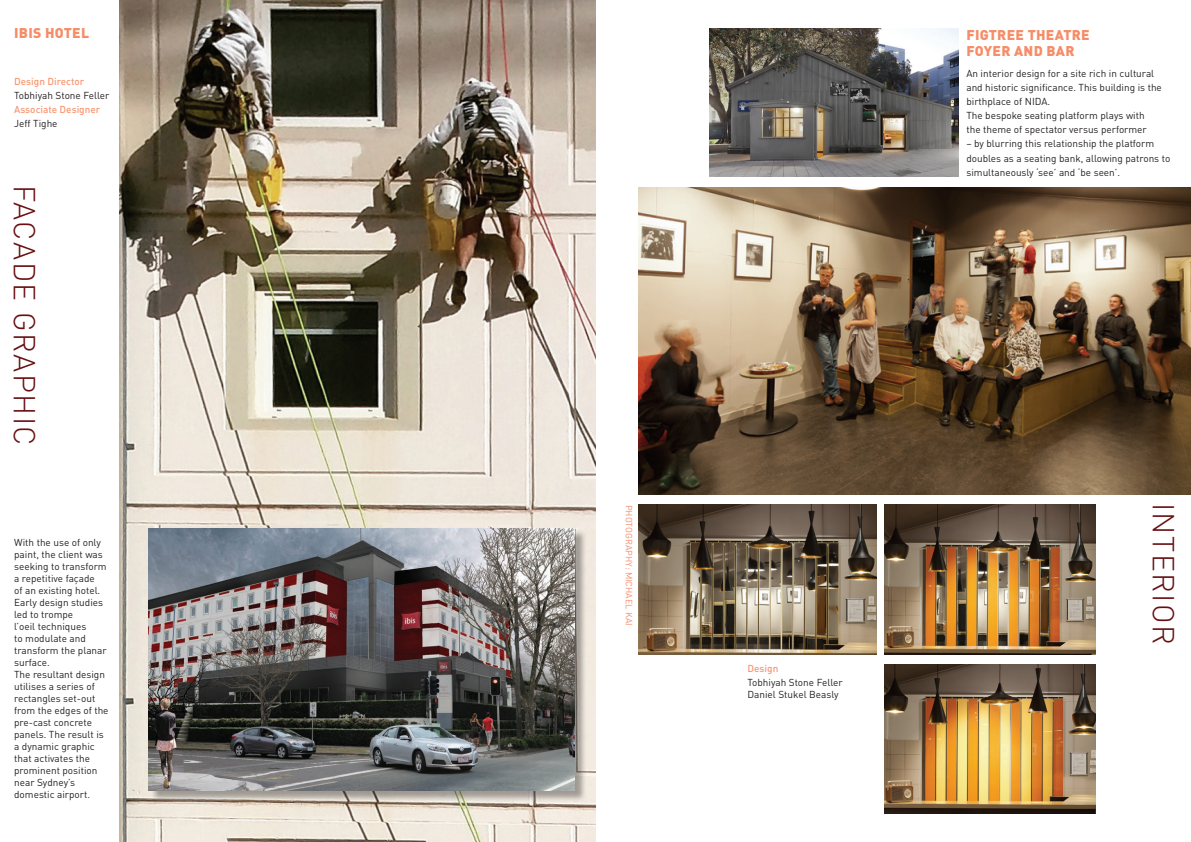
<style>
.page{position:relative;width:1191px;height:842px;background:#fff}
.page>*{position:absolute;margin:0;border:0;box-sizing:border-box;transform-origin:0 0}
.t1{font:300 30px "FFDIN";letter-spacing:.05em;color:#670f11}
.t2{font:900 14px/16px "FFDIN";letter-spacing:.02em;color:#f68d68}
.t3{font:10px/12px "FFDIN";color:#231f20}
.t4{font:500 10px "FFDIN";color:#f69874}
.t5{font:9px "FFDIN";color:#f68d68}
</style>
<div class="page">
<img style="left:119px;top:0;width:477px;height:842px">
<div style="left:150px;top:529px;width:437px;height:274px;background:#231f20;opacity:.4"></div>
<img style="left:149px;top:528px;width:425px;height:262px">
<img style="left:638px;top:187px;width:553px;height:308px">
<img style="left:884px;top:664px;width:211px;height:150px">
<img style="left:884px;top:505px;width:211px;height:150px">
<img style="left:638px;top:505px;width:238px;height:150px">
<img style="left:709px;top:28px;width:249px;height:149px">
<h2 class="t2" style="left:14px;top:24px;width:76px">IBIS HOTEL</h2>
<h2 class="t2" style="left:966px;top:26px;width:125px">FIGTREE THEATRE<br>FOYER</h2>
<h2 class="t2" style="left:1014px;top:42px;width:59px">AND BAR</h2>
<p class="t4" style="left:14px;top:75px;width:71px">Design Director</p>
<p class="t3" style="left:14px;top:89px;width:97px">Tobhiyah Stone Feller</p>
<p class="t4" style="left:14px;top:103px;width:88px">Associate Designer</p>
<p class="t3" style="left:14px;top:117px;width:45px">Jeff Tighe</p>
<h1 class="t1" style="left:43px;top:185px;width:257px;rotate:90deg">facad e graphic</h1>
<p class="t3" style="left:14px;top:536px;width:96px">With the use of only paint, the client was seeking to transform a repetitive façade<br>of an existing hotel.<br>Early design studies led to trompe<br>l’oeil techniques<br>to modulate and transform the planar surface.<br>The resultant design utilises a series of rectangles set-out from the edges of the pre-cast concrete panels. The result is a dynamic graphic that activates the prominent position near Sydney’s domestic airport.</p>
<p class="t3" style="left:966px;top:67px;width:197px;line-height:14px">An interior design for a site rich in cultural and historic significance. This building is the birthplace of NI DA.<br>The bespoke seating platform plays with<br>the theme of spectator versus performer</p>
<p class="t3" style="left:966px;top:137px;width:205px;line-height:14px">– by blurring this relationship the platform doubles as a seating bank, allowing patrons to simultaneously ‘see’ and ‘be seen’.</p>
<p class="t5" style="left:634px;top:505px;width:122px;rotate:90deg">Ph otography: M ichael Kai</p>
<p class="t4" style="left:747px;top:662px;width:32px">Design</p>
<p class="t3" style="left:747px;top:676px;width:97px">Tobhiyah Stone Feller<br>Daniel Stukel Beasly</p>
<h1 class="t1" style="left:1182px;top:503px;width:144px;rotate:90deg">interior</h1>
</div>
